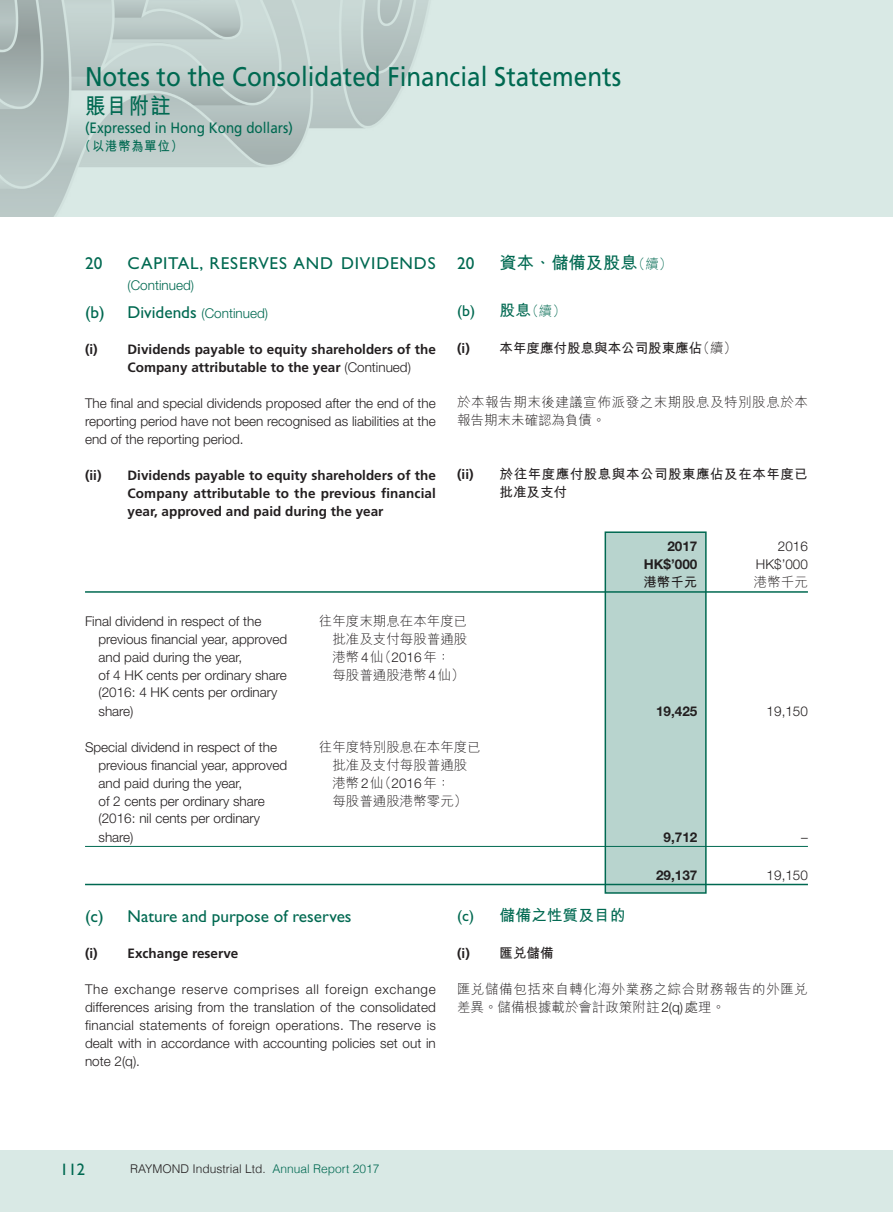
<style>
.page{position:relative;width:893px;height:1212px;background:#fff}
.page>*{position:absolute;margin:0;border:0;box-sizing:border-box;transform-origin:0 0}
.t1{font:27px "Frutiger LT Std";color:#006951;scale:.9 1}
.t2{font:700 22.5px "M Hei HK";color:#006951;scale:.9 1}
.Subhead_2_e{font:17.25px "Gill Sans Std";color:#006951}
.Subhead_1_e{font:17.25px "Gill Sans Std";letter-spacing:.05em;color:#006951}
.Subhead_1_c{font:700 17.25px "M Hei HK";color:#006951}
.Subhead_1_c-2{font:17.25px "Gill Sans Std";color:#006951}
.t3{font:16.5px "Gill Sans";color:#006951}
.Subhead_2_c{font:700 15.75px "M Hei HK";color:#006951}
.Subhead_2_c-2{font:15.75px "Gill Sans Std";color:#006951}
.t4{font:15px "Frutiger LT Std";color:#006951;scale:.9 1}
.body_e{font:300 13.5px/18px "Helvetica Neue LT Std";color:#231f20;text-align:justify}
.Table_2_Colume{font:300 13.5px "Helvetica Neue LT Std";color:#231f20}
.Subhead_3_e{font:700 13.5px/18px "Frutiger LT Std";color:#231f20}
.Table_2_Colume-2{font:300 13.5px "M Hei HK";color:#231f20}
.body_c{font:300 13.5px/18px "M Hei HK";letter-spacing:.04em;color:#231f20}
.Subhead_3_c{font:700 13.5px/18px "M Hei HK";letter-spacing:.04em;color:#231f20}
.Table_2_Colume-3{font:700 13.5px "Helvetica Neue LT Std";color:#231f20}
.Subhead_3_c-2{font:700 13.5px "M Hei HK";color:#231f20}
.Subhead_1_e-2{font:300 13.5px "Helvetica Neue LT Std";color:#006951}
.t5{font:700 13.5px "M Hei HK";letter-spacing:.08em;color:#006951;scale:.9 1}
.Subhead_3_c-3{font:700 13.5px "M Hei HK";letter-spacing:.02em;color:#231f20}
.Table_2_Colume-4{font:700 13.5px "M Hei HK";color:#231f20}
.t6{font:300 12px "Helvetica";color:#231f20}
.s1{font-family:"Helvetica Neue LT Std";font-weight:300;font-size:13.5px}
.s2{font-family:"Helvetica Neue LT Std";font-weight:300}
.s3{font-weight:300;font-size:13.5px}
.s4{font-family:"M Hei HK";font-weight:700}
.s5{font-family:"M Hei HK";font-weight:300;font-size:13.5px}
.s6{font-family:"Frutiger LT Std"}
.s7{font-weight:300}
.s8{font-family:"Helvetica Neue LT Std"}
.s9{font-family:"Gill Sans Std";font-weight:400}
.s10{color:#006951}
</style>
<div class="page">
<svg style="left:0;top:0;width:892px;height:217px;background:#ceddda"></svg>
<div style="left:0;top:1150px;width:892px;height:62px;background:#d9e9e5"></div>
<div style="left:605px;top:531px;width:102px;height:363px;background:#b8d4ce;border:2px solid #006951"></div>
<hr style="left:85px;top:591px;width:723px;height:2px;background:#006951">
<hr style="left:85px;top:846px;width:723px;height:1px;background:#006951">
<hr style="left:85px;top:884px;width:723px;height:1px;background:#006951">
<h1 class="t1" style="left:85px;top:61px;width:597px">Notes to the Consolidated Financial Statements</h1>
<h2 class="t2" style="left:85px;top:89px;width:97px">賬目附註</h2>
<p class="t4" style="left:85px;top:119px;width:232px">(Expressed in Hong Kong dollars)</p>
<p class="t5" style="left:79px;top:136px;width:117px">（以港幣為單位）</p>
<p class="Subhead_1_e" style="left:85px;top:254px;width:19px">20</p>
<p class="Subhead_1_e" style="left:128px;top:254px;width:310px">CAPITAL, RESERVES AND DIVIDENDS</p>
<p class="Subhead_1_e-2" style="left:128px;top:277px;width:68px">(Continued)</p>
<p class="Subhead_2_e" style="left:85px;top:302px;width:185px">(b) Dividends <span class="s1">(Continued)</span></p>
<p class="Subhead_3_e" style="left:128px;top:340px;width:310px;text-indent:-43px">(i) Dividends payable to equity shareholders of the<br>Company attributable to the year <span class="s2">(Continued)</span></p>
<p class="body_e" style="left:85px;top:394px;width:352px">The final and special dividends proposed after the end of the reporting period have not been recognised as liabilities at the end of the reporting period.</p>
<p class="Subhead_3_e" style="left:128px;top:466px;width:310px;text-align:justify;text-indent:-43px">(ii) Dividends payable to equity shareholders of the Company attributable to the previous financial year, approved and paid during the year</p>
<p class="Subhead_1_c-2" style="left:457px;top:253px;width:19px">20</p>
<p class="Subhead_1_c" style="left:500px;top:250px;width:174px">資本、儲備及股息<span class="s3">（續）</span></p>
<p class="Subhead_2_c-2" style="left:457px;top:302px;width:110px">(b) <span class="s4">股息</span><span class="s5">（續）</span></p>
<p class="Subhead_3_c-2" style="left:457px;top:338px;width:281px"><span class="s6">(i)</span> 本年度應付股息與本公司股東應佔<span class="s7">（續）</span></p>
<p class="body_c" style="left:457px;top:393px;width:352px">於本報告期末後建議宣佈派發之末期股息及特別股息於本報告期末未確認為負債。</p>
<p class="Subhead_3_c" style="left:500px;top:464px;width:310px;text-indent:-43px"><span class="s6">(ii)</span> 於往年度應付股息與本公司股東應佔及在本年度已批准及支付</p>
<p class="Table_2_Colume-3" style="left:667px;top:538px;width:32px">2017</p>
<p class="Table_2_Colume" style="left:778px;top:538px;width:32px">2016</p>
<p class="Table_2_Colume-3" style="left:644px;top:556px;width:55px">HK$’000</p>
<p class="Table_2_Colume" style="left:756px;top:556px;width:54px">HK$’000</p>
<p class="Table_2_Colume-4" style="left:643px;top:572px;width:55px">港幣千元</p>
<p class="Table_2_Colume-2" style="left:754px;top:575px;width:56px">港幣千元</p>
<p class="Table_2_Colume" style="left:85px;top:613px;width:178px">Final dividend in respect of the</p>
<p class="Table_2_Colume-2" style="left:319px;top:614px;width:150px">往年度末期息在本年度已</p>
<p class="Table_2_Colume" style="left:99px;top:631px;width:190px">previous financial year, approved</p>
<p class="Table_2_Colume-2" style="left:332px;top:632px;width:136px">批准及支付每股普通股</p>
<p class="Table_2_Colume" style="left:99px;top:649px;width:145px">and paid during the year,</p>
<p class="Table_2_Colume-2" style="left:332px;top:650px;width:119px">港幣<span class="s8">4</span>仙（<span class="s8">2016</span>年：</p>
<p class="Table_2_Colume" style="left:99px;top:667px;width:190px">of 4 HK cents per ordinary share</p>
<p class="Table_2_Colume-2" style="left:332px;top:668px;width:134px">每股普通股港幣<span class="s8">4</span>仙）</p>
<p class="Table_2_Colume" style="left:99px;top:684px;width:180px">(2016: 4 HK cents per ordinary</p>
<p class="Table_2_Colume" style="left:99px;top:703px;width:37px">share)</p>
<p class="Table_2_Colume-3" style="left:656px;top:703px;width:43px">19,425</p>
<p class="Table_2_Colume" style="left:767px;top:703px;width:43px">19,150</p>
<p class="Table_2_Colume" style="left:85px;top:739px;width:194px">Special dividend in respect of the</p>
<p class="Table_2_Colume-2" style="left:319px;top:740px;width:163px">往年度特別股息在本年度已</p>
<p class="Table_2_Colume" style="left:99px;top:757px;width:190px">previous financial year, approved</p>
<p class="Table_2_Colume-2" style="left:332px;top:758px;width:136px">批准及支付每股普通股</p>
<p class="Table_2_Colume" style="left:99px;top:775px;width:145px">and paid during the year,</p>
<p class="Table_2_Colume-2" style="left:332px;top:776px;width:119px">港幣<span class="s8">2</span>仙（<span class="s8">2016</span>年：</p>
<p class="Table_2_Colume" style="left:99px;top:793px;width:168px">of 2 cents per ordinary share</p>
<p class="Table_2_Colume-2" style="left:332px;top:794px;width:136px">每股普通股港幣零元）</p>
<p class="Table_2_Colume" style="left:99px;top:810px;width:163px">(2016: nil cents per ordinary</p>
<p class="Table_2_Colume" style="left:99px;top:829px;width:37px">share)</p>
<p class="Table_2_Colume-3" style="left:664px;top:829px;width:35px">9,712</p>
<p class="Table_2_Colume" style="left:801px;top:829px;width:8px">–</p>
<p class="Table_2_Colume-3" style="left:656px;top:866px;width:43px">29,137</p>
<p class="Table_2_Colume" style="left:767px;top:866px;width:43px">19,150</p>
<p class="Subhead_2_e" style="left:85px;top:907px;width:268px">(c) Nature and purpose of reserves</p>
<p class="Subhead_3_e" style="left:85px;top:945px;width:155px">(i) Exchange reserve</p>
<p class="body_e" style="left:85px;top:980px;width:352px">The exchange reserve comprises all foreign exchange differences arising from the translation of the consolidated financial statements of foreign operations. The reserve is dealt with in accordance with accounting policies set out in note 2(q).</p>
<p class="Subhead_2_c" style="left:457px;top:904px;width:170px"><span class="s9">(c)</span> 儲備之性質及目的</p>
<p class="Subhead_3_c-3" style="left:457px;top:943px;width:98px"><span class="s6">(i)</span> 匯兌儲備</p>
<p class="body_c" style="left:457px;top:980px;width:352px">匯兌儲備包括來自轉化海外業務之綜合財務報告的外匯兌差異。儲備根據載於會計政策附註<span class="s8">2(q)</span>處理。</p>
<p class="t3" style="left:60px;top:1159px;width:26px">112</p>
<p class="t6" style="left:130px;top:1159px;width:251px">RAYMOND Industrial Ltd. <span class="s10">Annual Report 2017</span></p>
</div>
